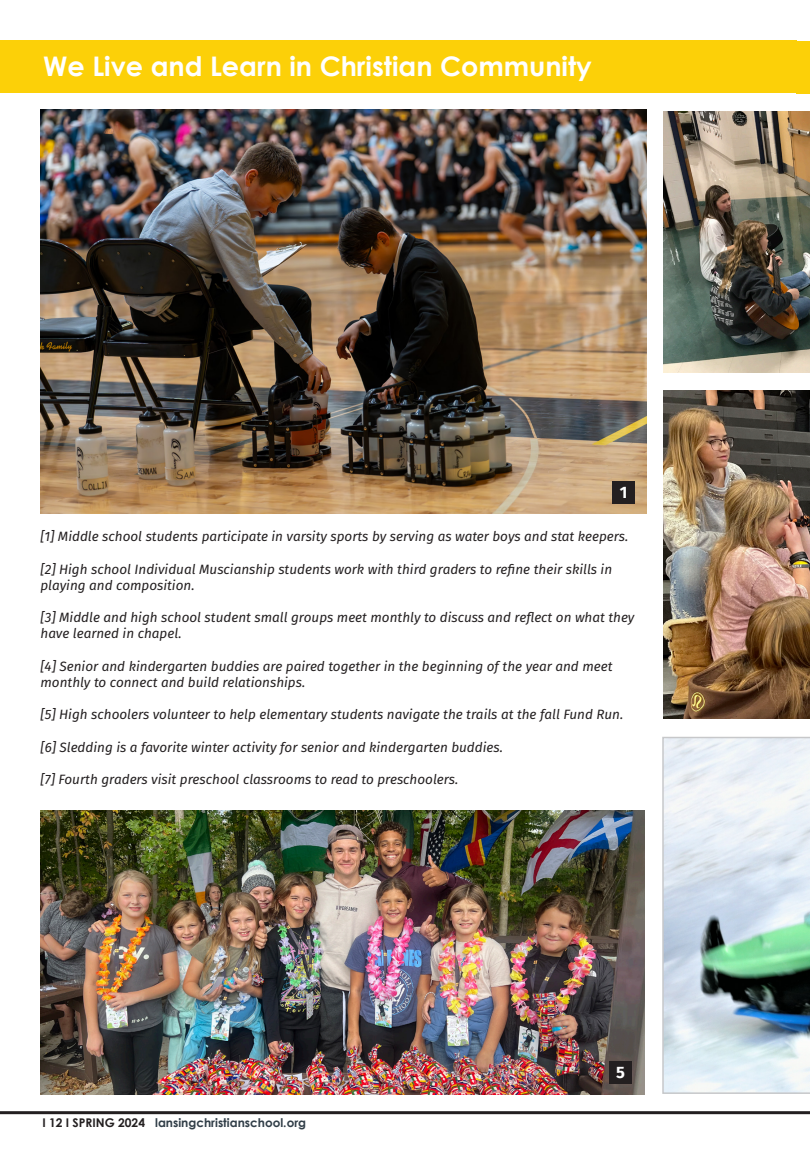
<style>
.page{position:relative;width:810px;height:1161px;background:#fff}
.page>*{position:absolute;margin:0;border:0;box-sizing:border-box;transform-origin:0 0}
.t1{font:700 27px "Century Gothic";color:#fff}
.t2{font:700 16.5px "Fira Sans";color:#fff}
.t3{font:italic 13.5px/16.2px "Fira Sans";color:#231f20}
.t4{font:700 12px "Century Gothic";color:#313e48}
.s1{color:#231f20}
</style>
<div class="page">
<img style="left:40px;top:810px;width:605px;height:285px">
<hr style="left:0;top:1111px;width:810px;height:3px;background:#231f20">
<div style="left:0;top:40px;width:796px;height:53px;background:#fcd008"></div>
<div style="left:796px;top:41px;width:14px;height:52px;background:#fcd008"></div>
<img style="left:40px;top:110px;width:606px;height:404px">
<img style="left:663px;top:111px;width:147px;height:262px">
<div style="left:613px;top:481px;width:22px;height:22px;background:#231f20"></div>
<svg style="left:662px;top:737px;width:148px;height:357px;background:#c3d3d7"></svg>
<img style="left:663px;top:390px;width:147px;height:328px">
<div style="left:610px;top:1061px;width:22px;height:22px;background:#231f20"></div>
<p class="t1" style="left:43px;top:45px;width:550px">We Live and Learn in Christian Community</p>
<p class="t1" style="left:53px;top:51px;width:350px">PARTNERING WITH PARENTS</p>
<p class="t2" style="left:620px;top:478px;width:9px">1</p>
<p class="t3" style="left:40px;top:528px;width:589px">[1] Middle school students participate in varsity sports by serving as water boys and stat keepers.</p>
<p class="t3" style="left:40px;top:561px;width:573px">[2] High school Individual Muscianship students work with third graders to refine their skills in playing and composition.</p>
<p class="t3" style="left:40px;top:609px;width:596px">[3] Middle and high school student small groups meet monthly to discuss and reflect on what they have learned in chapel.</p>
<p class="t3" style="left:40px;top:658px;width:574px">[4] Senior and kindergarten buddies are paired together in the beginning of the year and meet monthly to connect and build relationships.</p>
<p class="t3" style="left:40px;top:706px;width:584px">[5] High schoolers volunteer to help elementary students navigate the trails at the fall Fund Run.</p>
<p class="t3" style="left:40px;top:739px;width:464px">[6] Sledding is a favorite winter activity for senior and kindergarten buddies.</p>
<p class="t3" style="left:40px;top:771px;width:419px">[7] Fourth graders visit preschool classrooms to read to preschoolers.</p>
<p class="t4" style="left:42px;top:1113px;width:265px"><span class="s1">I 12 I SPRING 2024</span> lansingchristianschool.org</p>
<p class="t2" style="left:616px;top:1058px;width:10px">5</p>
</div>
